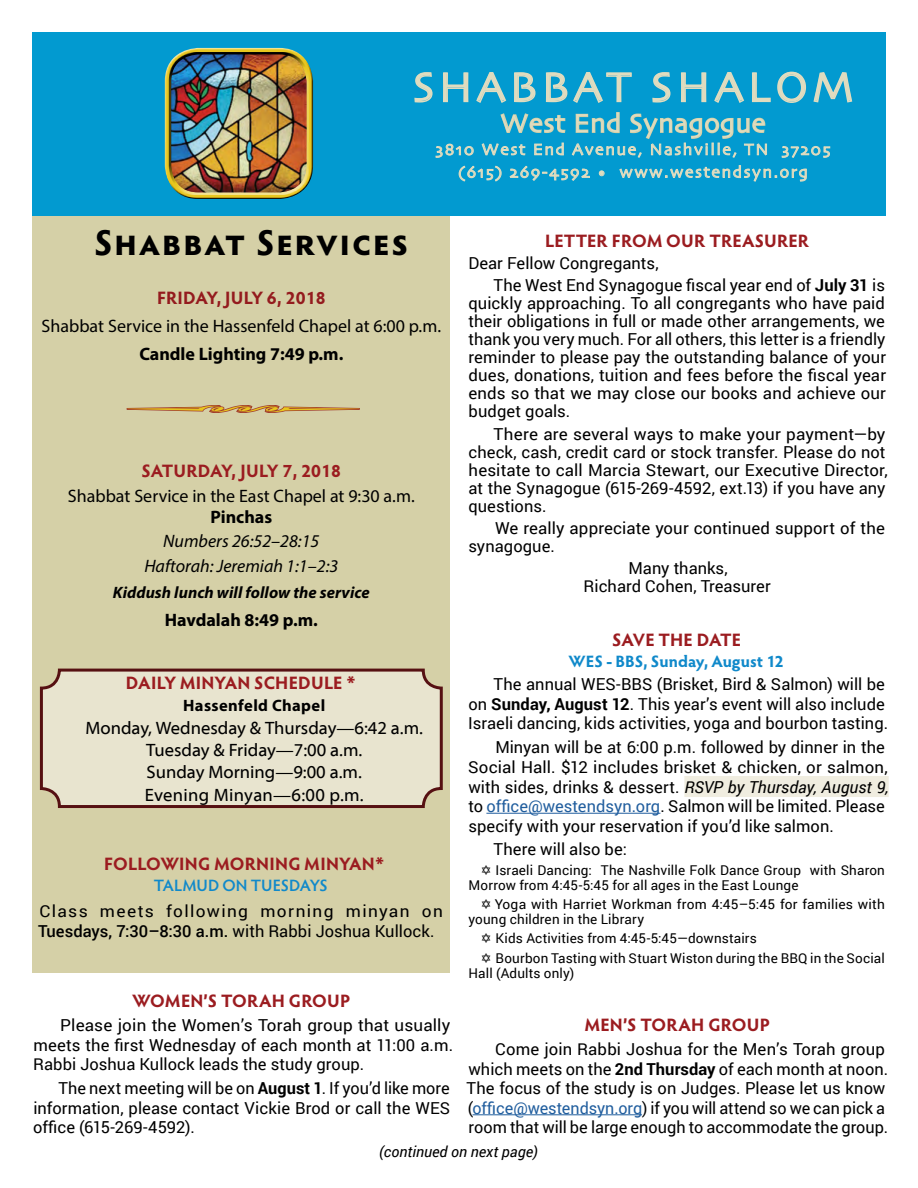
<style>
.page{position:relative;width:918px;height:1188px;background:#fff}
.page>*{position:absolute;margin:0;border:0;box-sizing:border-box;transform-origin:0 0}
.t1{font:43.2px "Skia Regular 1 1";letter-spacing:.1em;color:#e0dcbf}
.t2{font:700 36px "Hypatia Sans Pro";letter-spacing:.04em;color:#000}
.t3{font:36px "Type Embellishments One Let Plain";color:#e8c61e;scale:3.73 1}
.t4{font:27px "Skia Regular 1 1";letter-spacing:.02em;color:#e0dcbf}
.HEADLINE-Hypatia{font:700 18px "Hypatia Sans Pro";letter-spacing:.01em;color:#9b1c20}
.t5{font:18px "Myriad Web Pro";color:#000}
.HEADLINE-Hypatia-2{font:18px "Myriad Pro";color:#000}
.ShabbatShalomText-GE{font:700 18px "Myriad Pro";color:#000}
.HEADLINE-Hypatia-3{font:italic 18px "Myriad Pro";color:#000}
.HEADLINE-Hypatia-4{font:700 18px "Hypatia Sans Pro";letter-spacing:.01em;color:#941b1e}
.Roboto_11_13{font:16.5px/19.5px "Roboto";letter-spacing:.005em;color:#000}
.Roboto_11_13-2{font:16.5px/19.5px "Roboto";letter-spacing:.07em;color:#000;scale:1.05 1}
.t6{font:16.5px/22.6px "Skia Regular 1 1";letter-spacing:.1em;color:#e0dcbf;text-align:center}
.ShabbatShalomText-GE-2{font:italic 700 16.5px "Myriad Pro";letter-spacing:.005em;color:#000}
.ShabbatShalomSubhead{font:700 16.5px "Hypatia Sans Pro";letter-spacing:.005em;color:#1089ca}
.t7{font:700 16.5px "Myriad Pro";letter-spacing:.02em;color:#000}
.ShabbatShalomSubhead-2{font:600 16.5px "Hypatia Sans Pro";letter-spacing:.005em;color:#1089ca}
.t8{font:italic 15px "Roboto";color:#000}
.t9{font:13.5px/15px "Roboto";letter-spacing:.015em;color:#000}
.s1{font-weight:500}
.s2{font-weight:700}
.s3{font-style:italic}
.s4{color:#215e9e}
</style>
<div class="page">
<div style="left:32px;top:124px;width:418px;height:849px;background:#d5d0a7"></div>
<div style="left:32px;top:32px;width:854px;height:184px;background:#029ad0"></div>
<svg style="left:414px;top:71px;width:439px;height:111px"></svg>
<svg style="left:182px;top:47px;width:115px;height:5px"></svg>
<img style="left:164px;top:52px;width:150px;height:147px">
<div style="left:41px;top:670px;width:400px;height:137px;background:#e8e4cf;border-radius:18px"></div>
<div style="left:40px;top:669px;width:403px;height:139px;border:3px solid #561012;border-radius:18px"></div>
<svg style="left:126px;top:405px;width:234px;height:8px"></svg>
<hr style="left:473px;top:1114px;width:169px;height:1px;background:#215e9e">
<div style="left:684px;top:776px;width:205px;height:21px;background:#f0ede0"></div>
<hr style="left:486px;top:813px;width:174px;height:1px;background:#215e9e">
<h1 class="t1" style="left:413px;top:61px;width:442px">SHABBAT SHALOM</h1>
<h3 class="t4" style="left:500px;top:107px;width:267px">West End Synagogue</h3>
<p class="t6" style="left:436px;top:139px;width:396px">3810 West End Avenue, Nashville, TN 37205 (615) 269-4592 • www.westendsyn.org</p>
<h2 class="t2" style="left:94px;top:217px;width:316px">Shabbat Services</h2>
<p class="HEADLINE-Hypatia-4" style="left:157px;top:285px;width:170px">FRIDAY, JULY 6, 2018</p>
<p class="HEADLINE-Hypatia-2" style="left:42px;top:315px;width:401px">Shabbat Service in the Hassenfeld Chapel at 6:00 p.m.</p>
<p class="ShabbatShalomText-GE" style="left:139px;top:342px;width:206px">Candle Lighting 7:49 p.m.</p>
<p class="t3" style="left:121px;top:395px;width:67px">Q</p>
<p class="HEADLINE-Hypatia" style="left:142px;top:458px;width:201px">SATURDAY, JULY 7, 2018</p>
<p class="HEADLINE-Hypatia-2" style="left:68px;top:484px;width:348px">Shabbat Service in the East Chapel at 9:30 a.m.</p>
<p class="ShabbatShalomText-GE" style="left:210px;top:505px;width:63px">Pinchas</p>
<p class="HEADLINE-Hypatia-3" style="left:163px;top:530px;width:158px">Numbers 26:52–28:15</p>
<p class="HEADLINE-Hypatia-3" style="left:144px;top:555px;width:195px">Haftorah: Jeremiah 1:1–2:3</p>
<p class="ShabbatShalomText-GE-2" style="left:113px;top:582px;width:259px">Kiddush lunch will follow the service</p>
<p class="ShabbatShalomText-GE" style="left:165px;top:608px;width:155px">Havdalah 8:49 p.m.</p>
<p class="HEADLINE-Hypatia" style="left:126px;top:670px;width:231px">DAILY MINYAN SCHEDULE *</p>
<p class="t7" style="left:183px;top:695px;width:144px">Hassenfeld Chapel</p>
<p class="t5" style="left:85px;top:718px;width:339px">Monday, Wednesday &amp; Thursday—6:42 a.m.</p>
<p class="t5" style="left:146px;top:740px;width:218px">Tuesday &amp; Friday—7:00 a.m.</p>
<p class="t5" style="left:147px;top:763px;width:217px">Sunday Morning—9:00 a.m.</p>
<p class="t5" style="left:145px;top:785px;width:221px">Evening Minyan—6:00 p.m.</p>
<p class="HEADLINE-Hypatia" style="left:104px;top:852px;width:282px">FOLLOWING MORNING MINYAN*</p>
<p class="ShabbatShalomSubhead-2" style="left:154px;top:874px;width:175px">TALMUD ON TUESDAYS</p>
<p class="Roboto_11_13-2" style="left:38px;top:901px;width:387px">Class meets following morning minyan on<br><span class="s1">Tuesdays, 7:30–8:30 a.m.</span> with Rabbi Joshua Kullock.</p>
<p class="HEADLINE-Hypatia" style="left:132px;top:989px;width:220px">WOMEN’S TORAH GROUP</p>
<p class="Roboto_11_13" style="left:33px;top:1015px;width:422px;text-indent:27px">Please join the Women’s Torah group that usually meets the first Wednesday of each month at 11:00 a.m.<br>Rabbi Joshua Kullock leads the study group.</p>
<p class="Roboto_11_13" style="left:33px;top:1078px;width:418px;text-align:justify;text-indent:25px">The next meeting will be on <span class="s2">August 1</span>. If you’d like more information, please contact Vickie Brod or call the WES office (615-269-4592).</p>
<p class="HEADLINE-Hypatia" style="left:545px;top:228px;width:265px">LETTER FROM OUR TREASURER</p>
<p class="Roboto_11_13" style="left:468px;top:253px;width:192px">Dear Fellow Congregants,</p>
<p class="Roboto_11_13" style="left:468px;top:276px;width:419px;line-height:18px;text-align:justify;text-indent:25px">The West End Synagogue fiscal year end of <span class="s2">July 31</span> is quickly approaching. To all congregants who have paid their obligations in full or made other arrangements, we thank you very much. For all others, this letter is a friendly reminder to please pay the outstanding balance of your dues, donations, tuition and fees before the fiscal year ends so that we may close our books and achieve our budget goals.</p>
<p class="Roboto_11_13" style="left:468px;top:424px;width:421px;line-height:18px;text-indent:25px">There are several ways to make your payment—by check, cash, credit card or stock transfer. Please do not hesitate to call Marcia Stewart, our Executive Director, at the Synagogue (615-269-4592, ext.13) if you have any questions.</p>
<p class="Roboto_11_13" style="left:468px;top:519px;width:418px;line-height:18px;text-indent:27px">We really appreciate your continued support of the synagogue.</p>
<p class="Roboto_11_13" style="left:584px;top:559px;width:189px;line-height:18px;text-align:center">Many thanks,<br>Richard Cohen, Treasurer</p>
<p class="HEADLINE-Hypatia" style="left:612px;top:627px;width:130px">SAVE THE DATE</p>
<p class="ShabbatShalomSubhead" style="left:569px;top:649px;width:217px">WES - BBS, Sunday, August 12</p>
<p class="Roboto_11_13" style="left:468px;top:674px;width:422px;text-indent:25px">The annual WES-BBS (Brisket, Bird &amp; Salmon) will be on <span class="s2">Sunday, August 12</span>. This year’s event will also include<br>Israeli dancing, kids activities, yoga and bourbon tasting.</p>
<p class="Roboto_11_13" style="left:468px;top:737px;width:422px;text-indent:27px">Minyan will be at 6:00 p.m. followed by dinner in the Social Hall. $12 includes brisket &amp; chicken, or salmon, with sides, drinks &amp; dessert. <span class="s3">RSVP by Thursday, August 9, </span>to <span class="s4">office@westendsyn.org</span>. Salmon will be limited. Please specify with your reservation if you’d like salmon.</p>
<p class="Roboto_11_13" style="left:494px;top:839px;width:135px">There will also be:</p>
<p class="t9" style="left:469px;top:862px;width:418px;text-indent:27px">Israeli Dancing: The Nashville Folk Dance Group with Sharon<br>Morrow from 4:45-5:45 for all ages in the East Lounge</p>
<p class="t9" style="left:468px;top:896px;width:418px;text-indent:26px">Yoga with Harriet Workman from 4:45–5:45 for families with young children in the Library</p>
<p class="t9" style="left:496px;top:930px;width:263px">Kids Activities from 4:45-5:45—downstairs</p>
<p class="t9" style="left:469px;top:950px;width:418px;text-indent:27px">Bourbon Tasting with Stuart Wiston during the BBQ in the Social<br>Hall (Adults only)</p>
<p class="HEADLINE-Hypatia" style="left:585px;top:1012px;width:187px">MEN’S TORAH GROUP</p>
<p class="Roboto_11_13" style="left:467px;top:1039px;width:423px;text-indent:29px">Come join Rabbi Joshua for the Men’s Torah group which meets on the <span class="s2">2nd Thursday</span> of each month at noon.<br>The focus of the study is on Judges. Please let us know (<span class="s4">office@westendsyn.org</span>) if you will attend so we can pick a room that will be large enough to accommodate the group.</p>
<p class="t8" style="left:379px;top:1141px;width:160px">(continued on next page)</p>
</div>
